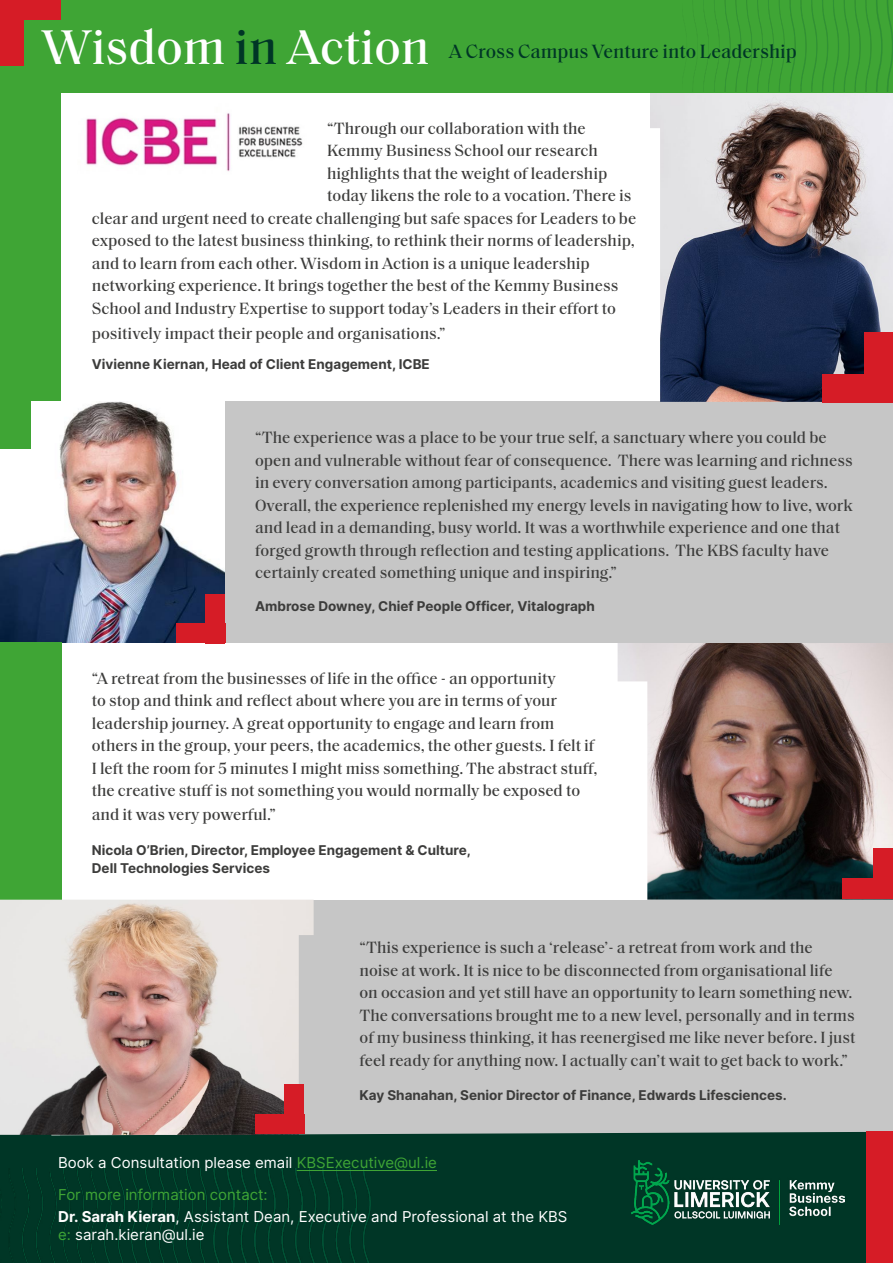
<style>
.page{position:relative;width:893px;height:1263px;background:#fff}
.page>*{position:absolute;margin:0;border:0;box-sizing:border-box;transform-origin:0 0}
.t1{font:500 49.5px "Saol Text";color:#fff}
.t2{font:500 19.5px "Saol Text";color:#003626}
.t3{font:500 16.5px/22.5px "Saol Text";color:#3c3c3b}
.t4{font:15px/18px "Inter";color:#fff}
.t5{font:15px/31.5px "Inter";color:#3fa535}
.t6{font:700 13.5px/18px "Inter";color:#3c3c3b}
.s1{color:#003626}
.s2{color:#fff}
.s3{font-weight:700}
.s4{color:#3fa535}
</style>
<div class="page">
<img style="left:618px;top:643px;width:275px;height:257px">
<div style="left:0;top:0;width:61px;height:829px;background:#3fa535"></div>
<div style="left:61px;top:401px;width:832px;height:242px;background:#c6c6c6"></div>
<img style="left:650px;top:93px;width:243px;height:309px">
<div style="left:61px;top:0;width:832px;height:93px;background:#3fa535"></div>
<img style="left:704px;top:0;width:189px;height:92px">
<img style="left:0;top:401px;width:224px;height:242px">
<div style="left:0;top:643px;width:62px;height:319px;background:#3fa535"></div>
<div style="left:0;top:266px;width:31px;height:183px;background:#3fa535"></div>
<img style="left:86px;top:113px;width:217px;height:58px">
<div style="left:865px;top:332px;width:28px;height:70px;background:#d61c26"></div>
<div style="left:823px;top:374px;width:70px;height:28px;background:#d61c26"></div>
<div style="left:0;top:0;width:61px;height:20px;background:#d61c26"></div>
<div style="left:0;top:2px;width:24px;height:63px;background:#d61c26"></div>
<div style="left:205px;top:594px;width:20px;height:49px;background:#d61c26"></div>
<div style="left:176px;top:623px;width:49px;height:20px;background:#d61c26"></div>
<svg style="left:0;top:902px;width:879px;height:361px;background:#859691"></svg>
<img style="left:0;top:1168px;width:371px;height:95px">
<div style="left:867px;top:1131px;width:26px;height:132px;background:#d61c26"></div>
<img style="left:631px;top:1161px;width:213px;height:63px">
<hr style="left:297px;top:1170px;width:140px;height:1px;background:#3fa535">
<div style="left:873px;top:849px;width:20px;height:50px;background:#d61c26"></div>
<div style="left:843px;top:879px;width:50px;height:20px;background:#d61c26"></div>
<img style="left:0;top:900px;width:314px;height:235px">
<div style="left:284px;top:1085px;width:20px;height:49px;background:#d61c26"></div>
<div style="left:255px;top:1114px;width:49px;height:20px;background:#d61c26"></div>
<h1 class="t1" style="left:42px;top:11px;width:389px">Wisdom <span class="s1">in</span> Action</h1>
<p class="t2" style="left:449px;top:38px;width:349px">A Cross Campus Venture into Leadership</p>
<p class="t3" style="left:327px;top:116px;width:260px">“Through our collaboration with the</p>
<p class="t3" style="left:327px;top:138px;width:272px">Kemmy Business School our research</p>
<p class="t3" style="left:327px;top:161px;width:282px">highlights that the weight of leadership</p>
<p class="t3" style="left:327px;top:183px;width:306px">today likens the role to a vocation. There is</p>
<p class="t3" style="left:92px;top:206px;width:546px">clear and urgent need to create challenging but safe spaces for Leaders to be</p>
<p class="t3" style="left:92px;top:228px;width:545px">exposed to the latest business thinking, to rethink their norms of leadership,</p>
<p class="t3" style="left:92px;top:251px;width:499px">and to learn from each other. Wisdom in Action is a unique leadership</p>
<p class="t3" style="left:92px;top:273px;width:528px">networking experience. It brings together the best of the Kemmy Business</p>
<p class="t3" style="left:92px;top:296px;width:526px">School and Industry Expertise to support today’s Leaders in their effort to</p>
<p class="t3" style="left:92px;top:321px;width:355px">positively impact their people and organisations.”</p>
<p class="t6" style="left:92px;top:355px;width:340px">Vivienne Kiernan, Head of Client Engagement, ICBE</p>
<p class="t3" style="left:255px;top:425px;width:599px">“The experience was a place to be your true self, a sanctuary where you could be open and vulnerable without fear of consequence. There was learning and richness in every conversation among participants, academics and visiting guest leaders.<br>Overall, the experience replenished my energy levels in navigating how to live, work and lead in a demanding, busy world. It was a worthwhile experience and one that forged growth through reflection and testing applications. The KBS faculty have certainly created something unique and inspiring.”</p>
<p class="t6" style="left:255px;top:597px;width:341px">Ambrose Downey, Chief People Officer, Vitalograph</p>
<p class="t3" style="left:92px;top:666px;width:507px">“A retreat from the businesses of life in the office - an opportunity<br>to stop and think and reflect about where you are in terms of your leadership journey. A great opportunity to engage and learn from others in the group, your peers, the academics, the other guests. I felt if I left the room for 5 minutes I might miss something. The abstract stuff, the creative stuff is not something you would normally be exposed to</p>
<p class="t3" style="left:92px;top:802px;width:185px">and it was very powerful.”</p>
<p class="t6" style="left:92px;top:840px;width:380px">Nicola O’Brien, Director, Employee Engagement &amp; Culture,<br>Dell Technologies Services</p>
<p class="t3" style="left:359px;top:935px;width:497px">“This experience is such a ‘release’- a retreat from work and the noise at work. It is nice to be disconnected from organisational life<br>on occasion and yet still have an opportunity to learn something new.<br>The conversations brought me to a new level, personally and in terms of my business thinking, it has reenergised me like never before. I just feel ready for anything now. I actually can’t wait to get back to work.”</p>
<p class="t6" style="left:359px;top:1086px;width:429px">Kay Shanahan, Senior Director of Finance, Edwards Lifesciences.</p>
<p class="t5" style="left:58px;top:1146px;width:380px"><span class="s2">Book a Consultation please email</span> KBSExecutive@ul.ie<br>For more information contact:</p>
<p class="t4" style="left:58px;top:1207px;width:511px"><span class="s3">Dr. Sarah Kieran</span>, Assistant Dean, Executive and Professional at the KBS <span class="s4">e:</span> sarah.kieran@ul.ie</p>
</div>
